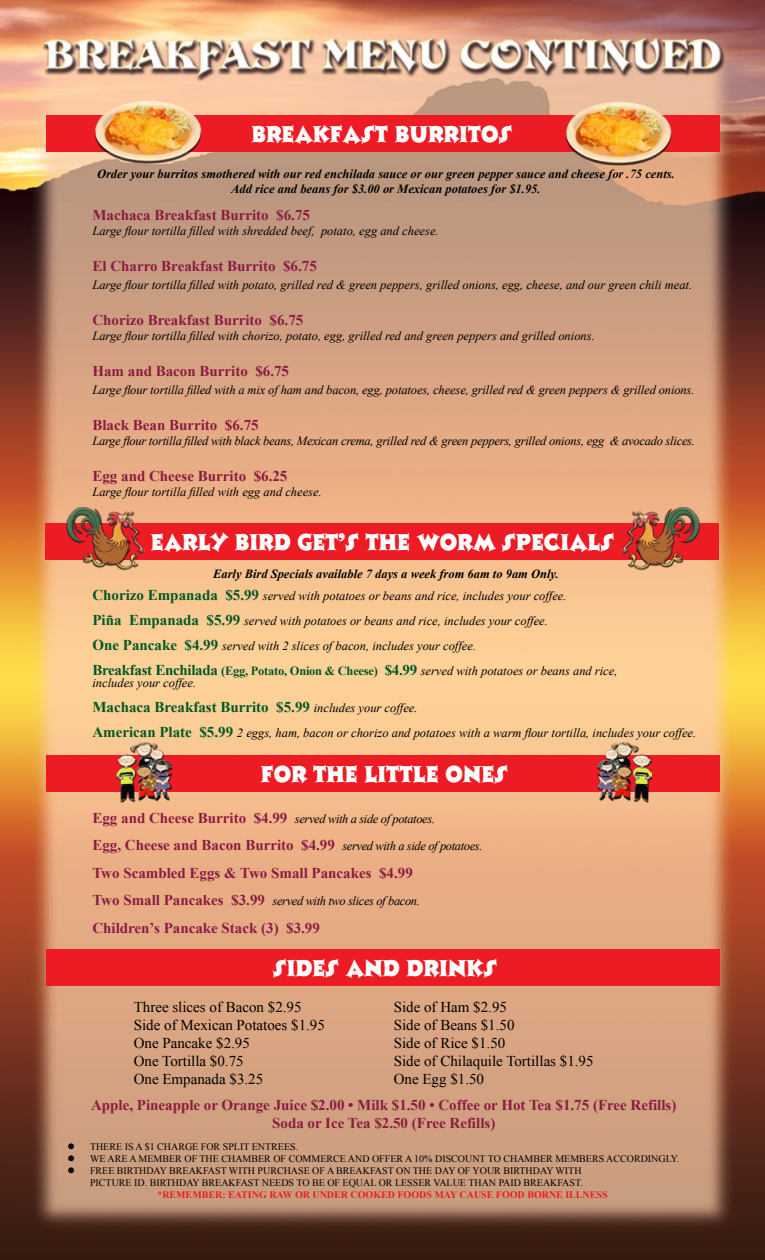
<style>
.page{position:relative;width:765px;height:1260px;background:#fff}
.page>*{position:absolute;margin:0;border:0;box-sizing:border-box;transform-origin:0 0}
.t1{font:22.5px "Ashley Crawford";color:#fff}
.t2{font:700 15px/27.5px "Times New Roman";color:#8c1b44}
.t3{font:15px "Times New Roman";color:#000}
.t4{font:700 15px "Times New Roman";color:#005826}
.t5{font:italic 12.5px/25px "Times New Roman";color:#000}
.t6{font:italic 700 12.5px/15px "Times New Roman";color:#000;text-align:center}
.t7{font:italic 12.5px "Times New Roman";letter-spacing:-.02em;color:#000}
.t8{font:italic 12.5px "Times New Roman";letter-spacing:-.03em;color:#000}
.t9{font:10px/12px "Times New Roman";color:#000;text-align:right}
.t10{font:700 10px "Times New Roman";color:#ed1c24}
.s1{font-style:normal;font-size:15px;color:#005826}
.s2{font-weight:400}
.s3{font-weight:700;font-style:normal;font-size:15px;color:#005826}
.s4{font-weight:700;font-style:normal;color:#005826}
.s5{font-weight:400;font-style:italic;font-size:12.5px;color:#000}
.s6{font-weight:700;font-style:normal;font-size:15px;color:#8c1b44}
</style>
<div class="page">
<img style="left:0;top:0;width:765px;height:1260px">
<div style="left:46px;top:950px;width:674px;height:36px;background:#ed1c24"></div>
<div style="left:46px;top:756px;width:674px;height:36px;background:#ed1c24"></div>
<div style="left:46px;top:115px;width:674px;height:36px;background:#ed1c24"></div>
<div style="left:46px;top:523px;width:673px;height:36px;background:#ed1c24"></div>
<img style="left:88px;top:93px;width:119px;height:75px">
<img style="left:559px;top:94px;width:119px;height:75px">
<img style="left:117px;top:742px;width:55px;height:61px">
<img style="left:597px;top:742px;width:55px;height:61px">
<img style="left:64px;top:505px;width:81px;height:66px">
<img style="left:620px;top:505px;width:81px;height:66px">
<h1 class="t1" style="left:252px;top:117px;width:262px">BREAKFAST BURRITOS</h1>
<p class="t6" style="left:97px;top:166px;width:579px">Order your burritos smothered with our red enchilada sauce or our green pepper sauce and cheese for .75 cents.<br>Add rice and beans for $3.00 or Mexican potatoes for $1.95.</p>
<p class="t2" style="left:92px;top:201px;width:219px">Machaca Breakfast Burrito $6.75</p>
<p class="t5" style="left:92px;top:218px;width:348px">Large flour tortilla filled with shredded beef, potato, egg and cheese.</p>
<p class="t2" style="left:92px;top:252px;width:226px">El Charro Breakfast Burrito $6.75</p>
<p class="t5" style="left:92px;top:272px;width:601px">Large flour tortilla filled with potato, grilled red &amp; green peppers, grilled onions, egg, cheese, and our green chili meat.</p>
<p class="t2" style="left:92px;top:306px;width:212px">Chorizo Breakfast Burrito $6.75</p>
<p class="t5" style="left:92px;top:323px;width:504px">Large flour tortilla filled with chorizo, potato, egg, grilled red and green peppers and grilled onions.</p>
<p class="t2" style="left:92px;top:357px;width:198px">Ham and Bacon Burrito $6.75</p>
<p class="t5" style="left:92px;top:377px;width:604px">Large flour tortilla filled with a mix of ham and bacon, egg, potatoes, cheese, grilled red &amp; green peppers &amp; grilled onions.</p>
<p class="t2" style="left:92px;top:411px;width:168px">Black Bean Burrito $6.75</p>
<p class="t7" style="left:92px;top:432px;width:604px">Large flour tortilla filled with black beans, Mexican crema, grilled red &amp; green peppers, grilled onions, egg &amp; avocado slices.</p>
<p class="t2" style="left:92px;top:462px;width:197px">Egg and Cheese Burrito $6.25</p>
<p class="t5" style="left:92px;top:479px;width:231px">Large flour tortilla filled with egg and cheese.</p>
<h1 class="t1" style="left:151px;top:525px;width:465px">EARLY BIRD GET’S THE WORM SPECIALS</h1>
<p class="t6" style="left:92px;top:563px;width:476px;line-height:21.2px;text-align:left;text-indent:121px">Early Bird Specials available 7 days a week from 6am to 9am Only.<br><span class="s1">Chorizo Empanada $5.99</span> <span class="s2">served with potatoes or beans and rice, includes your coffee.</span></p>
<p class="t5" style="left:92px;top:608px;width:527px"><span class="s3">Piña Empanada $5.99</span> served with potatoes or beans and rice, includes your coffee.<br><span class="s3">One Pancake $4.99</span> served with 2 slices of bacon, includes your coffee.<br><span class="s3">Breakfast Enchilada</span> <span class="s4">(Egg, Potato, Onion &amp; Cheese)</span> <span class="s3">$4.99</span> served with potatoes or beans and rice,</p>
<p class="t5" style="left:92px;top:670px;width:105px">includes your coffee.</p>
<p class="t4" style="left:92px;top:697px;width:327px">Machaca Breakfast Burrito $5.99 <span class="s5">includes your coffee.</span></p>
<p class="t5" style="left:92px;top:720px;width:605px"><span class="s3">American Plate $5.99</span> 2 eggs, ham, bacon or chorizo and potatoes with a warm flour tortilla, includes your coffee.</p>
<h1 class="t1" style="left:261px;top:758px;width:249px">FOR THE LITTLE ONES</h1>
<p class="t8" style="left:92px;top:810px;width:344px"><span class="s6">Egg and Cheese Burrito $4.99</span> served with a side of potatoes.</p>
<p class="t2" style="left:92px;top:831px;width:392px">Egg, Cheese and Bacon Burrito $4.99 <span class="s5">served with a side of potatoes.<br></span>Two Scambled Eggs &amp; Two Small Pancakes $4.99</p>
<p class="t8" style="left:92px;top:893px;width:329px"><span class="s6">Two Small Pancakes $3.99</span> served with two slices of bacon.</p>
<p class="t2" style="left:92px;top:914px;width:229px">Children’s Pancake Stack (3) $3.99</p>
<h1 class="t1" style="left:273px;top:951px;width:226px">SIDES AND DRINKS</h1>
<p class="t3" style="left:134px;top:996px;width:169px">Three slices of Bacon $2.95</p>
<p class="t3" style="left:394px;top:996px;width:115px">Side of Ham $2.95</p>
<p class="t3" style="left:134px;top:1014px;width:193px">Side of Mexican Potatoes $1.95</p>
<p class="t3" style="left:394px;top:1014px;width:122px">Side of Beans $1.50</p>
<p class="t3" style="left:134px;top:1032px;width:118px">One Pancake $2.95</p>
<p class="t3" style="left:394px;top:1032px;width:113px">Side of Rice $1.50</p>
<p class="t3" style="left:134px;top:1050px;width:111px">One Tortilla $0.75</p>
<p class="t3" style="left:394px;top:1050px;width:201px">Side of Chilaquile Tortillas $1.95</p>
<p class="t3" style="left:134px;top:1068px;width:131px">One Empanada $3.25</p>
<p class="t3" style="left:394px;top:1068px;width:92px">One Egg $1.50</p>
<p class="t2" style="left:91px;top:1095px;width:587px;line-height:18px;text-align:center">Apple, Pineapple or Orange Juice $2.00 • Milk $1.50 • Coffee or Hot Tea $1.75 (Free Refills)<br>Soda or Ice Tea $2.50 (Free Refills)</p>
<p class="t9" style="left:68px;top:1140px;width:232px">● THERE IS A $1 CHARGE FOR SPLIT ENTREES.</p>
<p class="t9" style="left:68px;top:1152px;width:613px">● WE ARE A MEMBER OF THE CHAMBER OF COMMERCE AND OFFER A 10% DISCOUNT TO CHAMBER MEMBERS ACCORDINGLY.</p>
<p class="t9" style="left:68px;top:1164px;width:517px">● FREE BIRTHDAY BREAKFAST WITH PURCHASE OF A BREAKFAST ON THE DAY OF YOUR BIRTHDAY WITH<br>PICTURE ID. BIRTHDAY BREAKFAST NEEDS TO BE OF EQUAL OR LESSER VALUE THAN PAID BREAKFAST.</p>
<p class="t10" style="left:157px;top:1188px;width:452px">*REMEMBER: EATING RAW OR UNDER COOKED FOODS MAY CAUSE FOOD BORNE ILLNESS</p>
</div>
